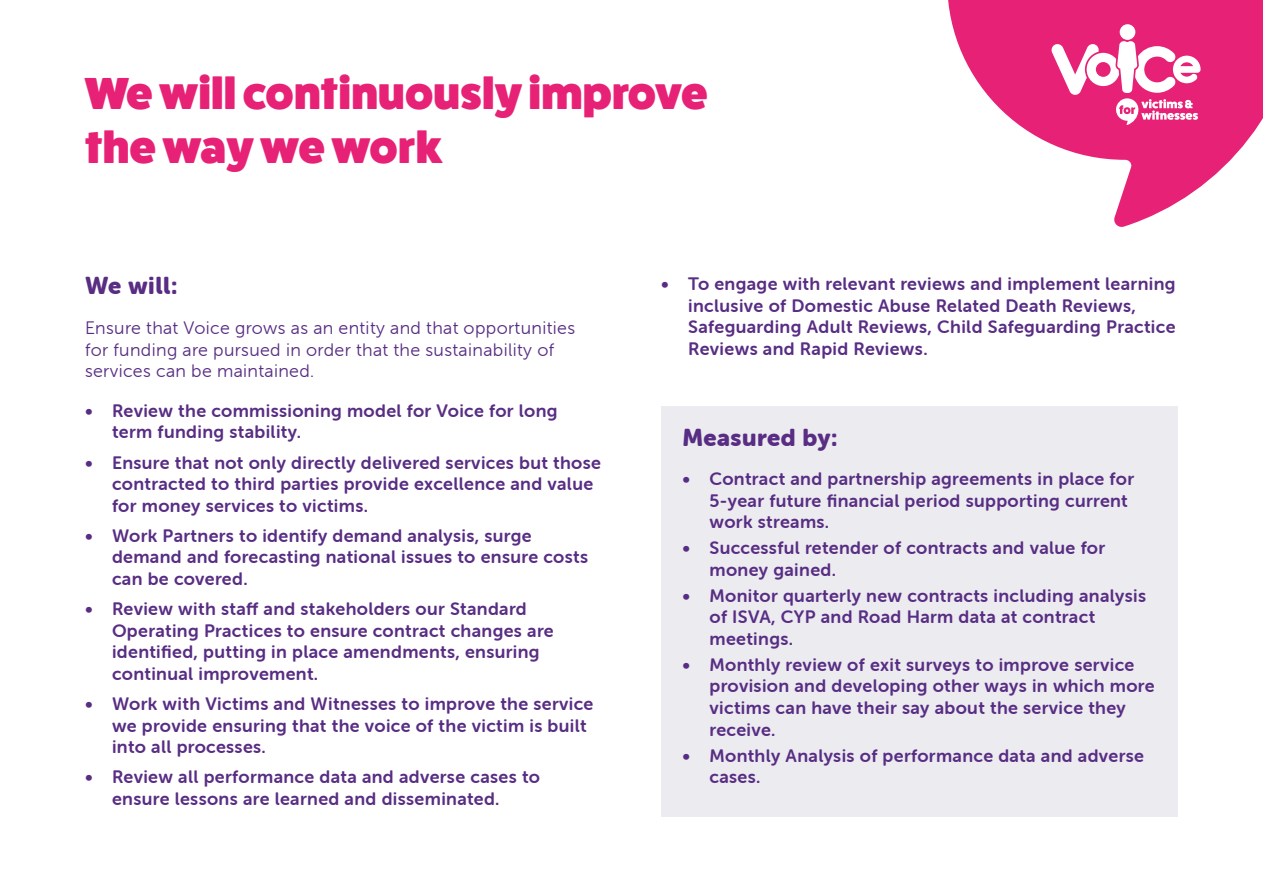
<style>
.page{position:relative;width:1263px;height:893px;background:#fff}
.page>*{position:absolute;margin:0;border:0;box-sizing:border-box;transform-origin:0 0}
.t1{font:800 45px/54px "Fat Frank";letter-spacing:.005em;color:#e72276}
.Subtitle{font:24px "Museo Sans Rounded 900";letter-spacing:.02em;color:#582d83}
.t2{font:18px/21.6px "Museo Sans Rounded 700";letter-spacing:.02em;color:#582d83}
.Body_Copy{font:18px/21.6px "Museo Sans Rounded 300";letter-spacing:.02em;color:#582d83}
</style>
<div class="page">
<svg style="left:948px;top:0;width:315px;height:227px;fill:#e72276"></svg>
<div style="left:1120px;top:24px;width:15px;height:16px;background:#fff;border-radius:50%"></div>
<svg style="left:1051px;top:41px;width:149px;height:84px"></svg>
<div style="left:661px;top:406px;width:517px;height:411px;background:#ebebf0"></div>
<p class="t1" style="left:85px;top:67px;width:624px">We will continuously improve the way we work</p>
<p class="Subtitle" style="left:85px;top:272px;width:94px">We will:</p>
<p class="Body_Copy" style="left:85px;top:317px;width:492px">Ensure that Voice grows as an entity and that opportunities for funding are pursued in order that the sustainability of services can be maintained.</p>
<p class="t2" style="left:112px;top:400px;width:447px;text-indent:-27px">• Review the commissioning model for Voice for long term funding stability.</p>
<p class="t2" style="left:112px;top:452px;width:490px;text-indent:-27px">• Ensure that not only directly delivered services but those contracted to third parties provide excellence and value for money services to victims.</p>
<p class="t2" style="left:112px;top:525px;width:477px;text-indent:-27px">• Work Partners to identify demand analysis, surge demand and forecasting national issues to ensure costs can be covered.</p>
<p class="t2" style="left:112px;top:598px;width:443px;text-indent:-27px">• Review with staff and stakeholders our Standard Operating Practices to ensure contract changes are identified, putting in place amendments, ensuring continual improvement.</p>
<p class="t2" style="left:112px;top:693px;width:483px;text-indent:-27px">• Work with Victims and Witnesses to improve the service we provide ensuring that the voice of the victim is built into all processes.</p>
<p class="t2" style="left:112px;top:766px;width:429px;text-indent:-27px">• Review all performance data and adverse cases to ensure lessons are learned and disseminated.</p>
<p class="t2" style="left:688px;top:273px;width:489px;text-indent:-27px">• To engage with relevant reviews and implement learning inclusive of Domestic Abuse Related Death Reviews, Safeguarding Adult Reviews, Child Safeguarding Practice Reviews and Rapid Reviews.</p>
<p class="Subtitle" style="left:682px;top:424px;width:156px">Measured by:</p>
<p class="t2" style="left:709px;top:468px;width:426px;text-indent:-27px">• Contract and partnership agreements in place for<br>5-year future financial period supporting current work streams.</p>
<p class="t2" style="left:709px;top:537px;width:397px;text-indent:-27px">• Successful retender of contracts and value for money gained.</p>
<p class="t2" style="left:709px;top:585px;width:438px;text-indent:-27px">• Monitor quarterly new contracts including analysis of ISVA, CYP and Road Harm data at contract meetings.</p>
<p class="t2" style="left:709px;top:654px;width:447px;text-indent:-27px">• Monthly review of exit surveys to improve service provision and developing other ways in which more victims can have their say about the service they receive.</p>
<p class="t2" style="left:709px;top:745px;width:436px;text-indent:-27px">• Monthly Analysis of performance data and adverse cases.</p>
</div>
